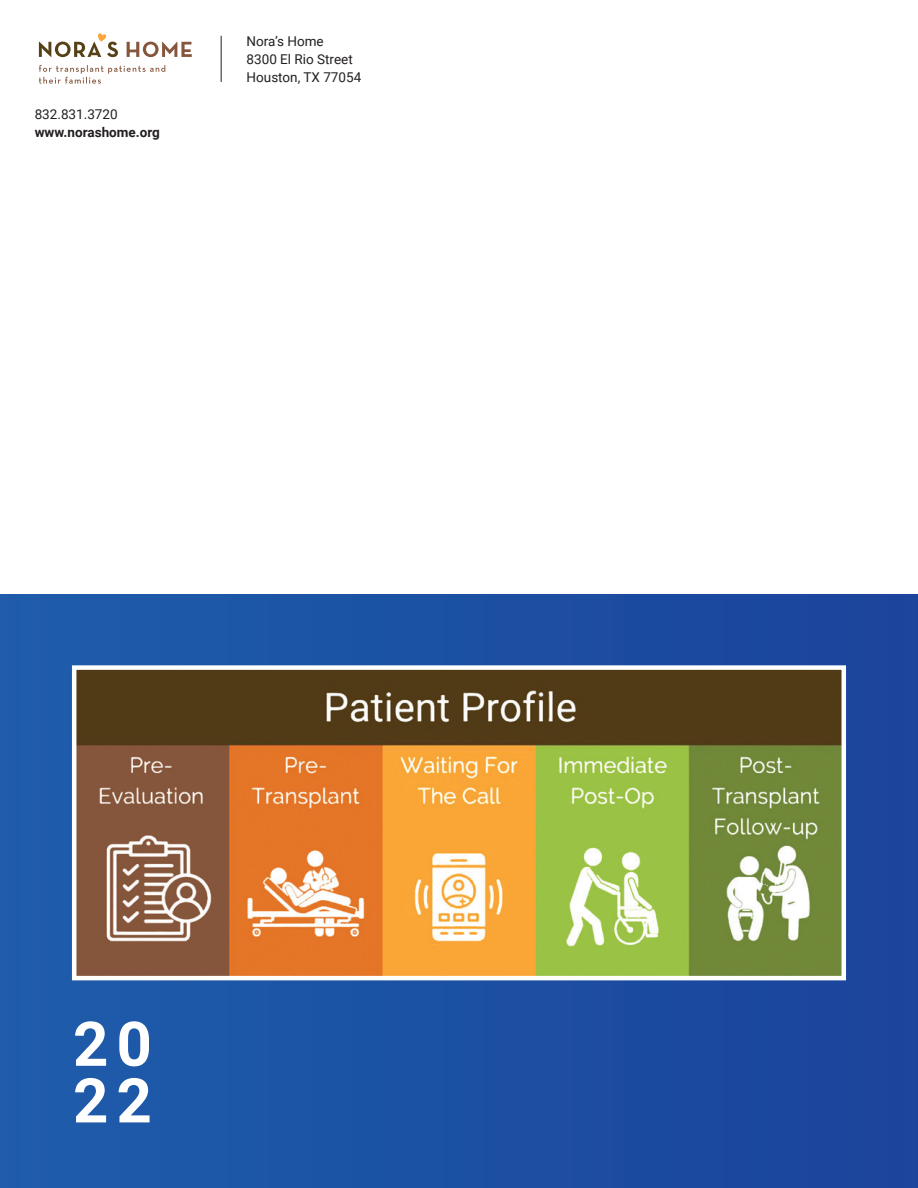
<style>
.page{position:relative;width:918px;height:1188px;background:#fff}
.page>*{position:absolute;margin:0;border:0;box-sizing:border-box;transform-origin:0 0}
.t1{font:700 61.65px/56.6px "Roboto";color:#fff}
.t2{font:13.5px "Roboto";color:#231f20}
.t3{font:700 13.5px "Roboto";color:#231f20}
</style>
<div class="page">
<svg style="left:127px;top:42px;width:65px;height:15px"></svg>
<svg style="left:39px;top:65px;width:126px;height:19px"></svg>
<svg style="left:39px;top:33px;width:79px;height:24px"></svg>
<hr style="left:221px;top:36px;width:1px;height:46px;background:#231f20">
<div style="left:0;top:594px;width:918px;height:594px;background:#1c51a3"></div>
<svg style="left:71px;top:663px;width:777px;height:320px;background:#a2874c"></svg>
<p class="t2" style="left:35px;top:105px;width:84px">832.831.3720</p>
<p class="t3" style="left:35px;top:123px;width:127px">www.norashome.org</p>
<p class="t2" style="left:247px;top:32px;width:79px">Nora’s Home</p>
<p class="t2" style="left:247px;top:50px;width:108px">8300 El Rio Street</p>
<p class="t2" style="left:247px;top:68px;width:116px">Houston, TX 77054</p>
<p class="t1" style="left:73px;top:1013px;width:80px">20<br>22</p>
</div>
